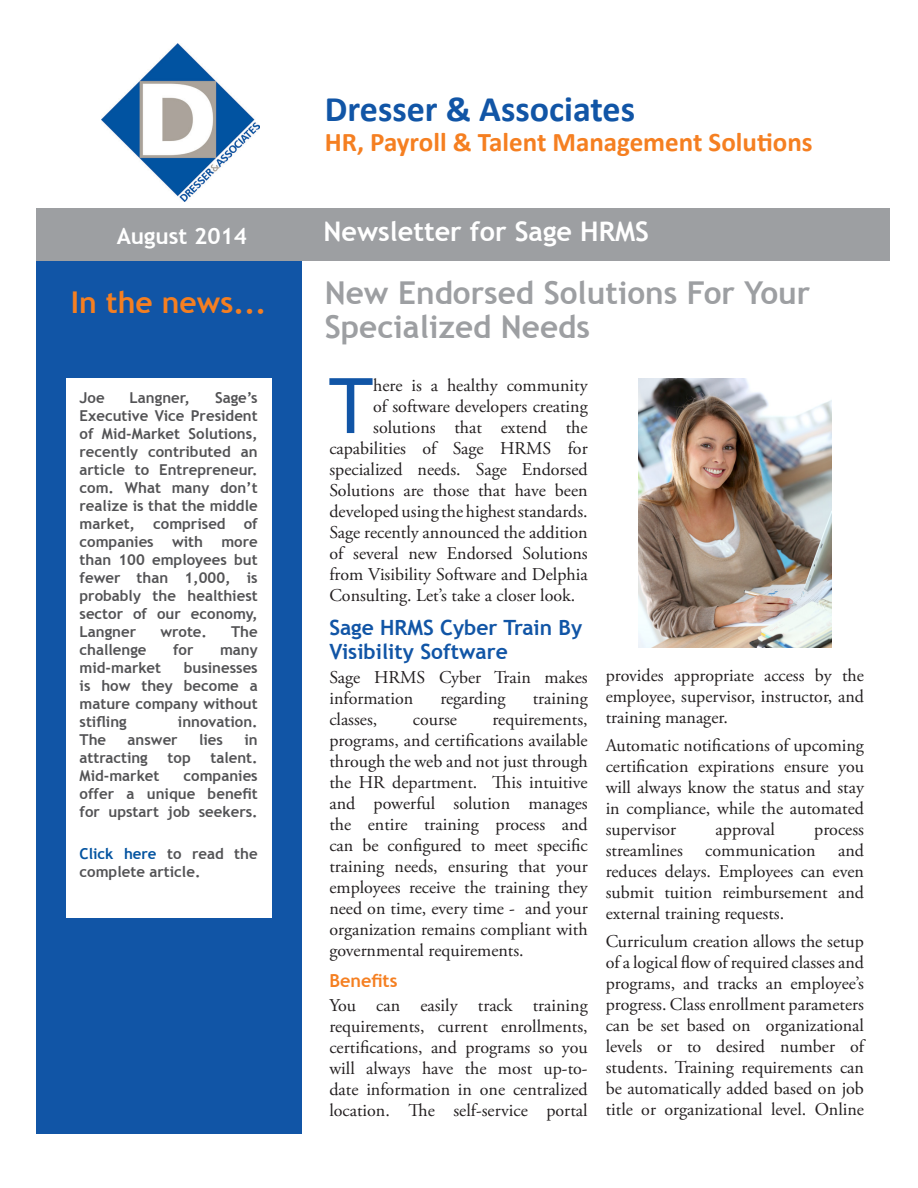
<style>
.page{position:relative;width:918px;height:1188px;background:#fff}
.page>*{position:absolute;margin:0;border:0;box-sizing:border-box;transform-origin:0 0}
.Drop_Cap{font:76.65px "Trebuchet MS";color:#1155a6}
.t1{font:700 36px "Calibri";color:#1155a6}
.t2{font:700 31.5px/34.5px "Trebuchet MS";color:#9d9fa2}
.Headline_News_Title{font:700 30px "Trebuchet MS";color:#f57f21}
.t3{font:700 27px "Calibri";color:#f57f21}
.t4{font:700 27px "Trebuchet MS";color:#fff}
.t5{font:700 22.5px "Trebuchet MS";color:#fff}
.Subhead{font:700 21px/24px "Trebuchet MS";color:#1155a6}
.Body{font:18px/21px "Adobe Garamond Pro";color:#231f20;text-align:justify}
.Drop_Cap-2{font:18px "Adobe Garamond Pro";color:#231f20}
.Smaller_Subhead{font:700 18px "Trebuchet MS";color:#f57f21}
.Body-2{font:700 15px/18px "Trebuchet MS";color:#535355;text-align:justify}
.s1{color:#0353a0}
</style>
<div class="page">
<div style="left:36px;top:255px;width:265px;height:879px;background:#1155a6"></div>
<div style="left:36px;top:209px;width:854px;height:52px;background:#9d9fa2"></div>
<img style="left:638px;top:378px;width:194px;height:270px">
<img style="left:102px;top:44px;width:157px;height:157px">
<div style="left:66px;top:378px;width:205px;height:540px;background:#fff"></div>
<p class="t1" style="left:325px;top:86px;width:312px">Dresser &amp; Associates</p>
<p class="t3" style="left:325px;top:124px;width:489px">HR, Payroll &amp; Talent Management Solutions</p>
<p class="t5" style="left:117px;top:222px;width:132px">August 2014</p>
<p class="t4" style="left:324px;top:215px;width:327px">Newsletter for Sage HRMS</p>
<p class="Headline_News_Title" style="left:71px;top:283px;width:197px">In the news...</p>
<p class="t2" style="left:325px;top:275px;width:487px">New Endorsed Solutions For Your<br>Specialized Needs</p>
<p class="Body-2" style="left:80px;top:388px;width:180px;text-indent:135px">Sage’s Executive Vice President of Mid-Market Solutions, recently contributed an article to Entrepreneur. com. What many don’t realize is that the middle market, comprised of companies with more than 100 employees but fewer than 1,000, is probably the healthiest sector of our economy, Langner</p>
<p class="Body-2" style="left:80px;top:388px;width:27px">Joe</p>
<p class="Body-2" style="left:130px;top:388px;width:62px">Langner,</p>
<p class="Body-2" style="left:160px;top:622px;width:48px">wrote.</p>
<p class="Body-2" style="left:231px;top:622px;width:28px">The</p>
<p class="Body-2" style="left:80px;top:640px;width:69px">challenge</p>
<p class="Body-2" style="left:173px;top:640px;width:22px">for</p>
<p class="Body-2" style="left:220px;top:640px;width:39px">many</p>
<p class="Body-2" style="left:80px;top:658px;width:83px">mid-market</p>
<p class="Body-2" style="left:80px;top:658px;width:180px;text-indent:104px">businesses is how they become a mature company without stifling</p>
<p class="Body-2" style="left:178px;top:712px;width:81px">innovation.</p>
<p class="Body-2" style="left:80px;top:730px;width:28px">The</p>
<p class="Body-2" style="left:128px;top:730px;width:52px">answer</p>
<p class="Body-2" style="left:199px;top:730px;width:25px">lies</p>
<p class="Body-2" style="left:244px;top:730px;width:15px">in</p>
<p class="Body-2" style="left:80px;top:748px;width:70px">attracting</p>
<p class="Body-2" style="left:168px;top:748px;width:25px">top</p>
<p class="Body-2" style="left:210px;top:748px;width:49px">talent.</p>
<p class="Body-2" style="left:80px;top:766px;width:81px">Mid-market</p>
<p class="Body-2" style="left:80px;top:766px;width:180px;text-indent:104px">companies offer a unique benefit for upstart job seekers.</p>
<p class="Body-2" style="left:80px;top:845px;width:180px"><span class="s1">Click here</span> to read the complete article.</p>
<p class="Drop_Cap" style="left:329px;top:361px;width:46px">T</p>
<p class="Drop_Cap-2" style="left:373px;top:375px;width:216px">here is a healthy community</p>
<p class="Drop_Cap-2" style="left:373px;top:396px;width:216px">of software developers creating</p>
<p class="Drop_Cap-2" style="left:373px;top:417px;width:216px">solutions that extend the</p>
<p class="Drop_Cap-2" style="left:329px;top:438px;width:260px">capabilities of Sage HRMS for</p>
<p class="Drop_Cap-2" style="left:329px;top:459px;width:260px">specialized needs. Sage Endorsed</p>
<p class="Drop_Cap-2" style="left:329px;top:480px;width:260px">Solutions are those that have been</p>
<p class="Drop_Cap-2" style="left:329px;top:501px;width:260px">developed using the highest standards.</p>
<p class="Drop_Cap-2" style="left:329px;top:522px;width:260px">Sage recently announced the addition</p>
<p class="Drop_Cap-2" style="left:329px;top:543px;width:260px">of several new Endorsed Solutions</p>
<p class="Drop_Cap-2" style="left:329px;top:564px;width:260px">from Visibility Software and Delphia</p>
<p class="Drop_Cap-2" style="left:329px;top:585px;width:248px">Consulting. Let’s take a closer look.</p>
<p class="Subhead" style="left:329px;top:615px;width:254px">Sage HRMS Cyber Train By<br>Visibility Software</p>
<p class="Body" style="left:329px;top:667px;width:260px">Sage HRMS Cyber Train makes information</p>
<p class="Body" style="left:440px;top:688px;width:67px">regarding</p>
<p class="Body" style="left:533px;top:688px;width:56px">training</p>
<p class="Body" style="left:329px;top:709px;width:49px">classes,</p>
<p class="Body" style="left:413px;top:709px;width:46px">course</p>
<p class="Body" style="left:329px;top:709px;width:260px;text-indent:163px">requirements, programs, and certifications available through the web and not just through the HR department. This intuitive and powerful solution manages the entire training process and can be configured to meet specific training needs, ensuring that your employees receive the training they need on time, every time - and your organization remains compliant with governmental requirements.</p>
<p class="Smaller_Subhead" style="left:329px;top:969px;width:70px">Benefits</p>
<p class="Body" style="left:329px;top:995px;width:260px">You can easily track training requirements, current enrollments, certifications, and programs so you will always have the most up-to&shy;date information in one centralized location. The self-service portal</p>
<p class="Body" style="left:606px;top:666px;width:260px">provides appropriate access by the employee, supervisor, instructor, and training manager.</p>
<p class="Body" style="left:606px;top:735px;width:260px">Automatic notifications of upcoming certification expirations ensure you will always know the status and stay in compliance, while the automated supervisor</p>
<p class="Body" style="left:716px;top:819px;width:61px">approval</p>
<p class="Body" style="left:606px;top:819px;width:260px;text-indent:209px">process streamlines communication and reduces delays. Employees can even submit tuition reimbursement and external training requests.</p>
<p class="Body" style="left:606px;top:931px;width:260px">Curriculum creation allows the setup of a logical flow of required classes and programs, and tracks an employee’s progress. Class enrollment parameters can be set based on organizational levels or to desired number of students. Training requirements can be automatically added based on job title or organizational level. Online</p>
</div>
